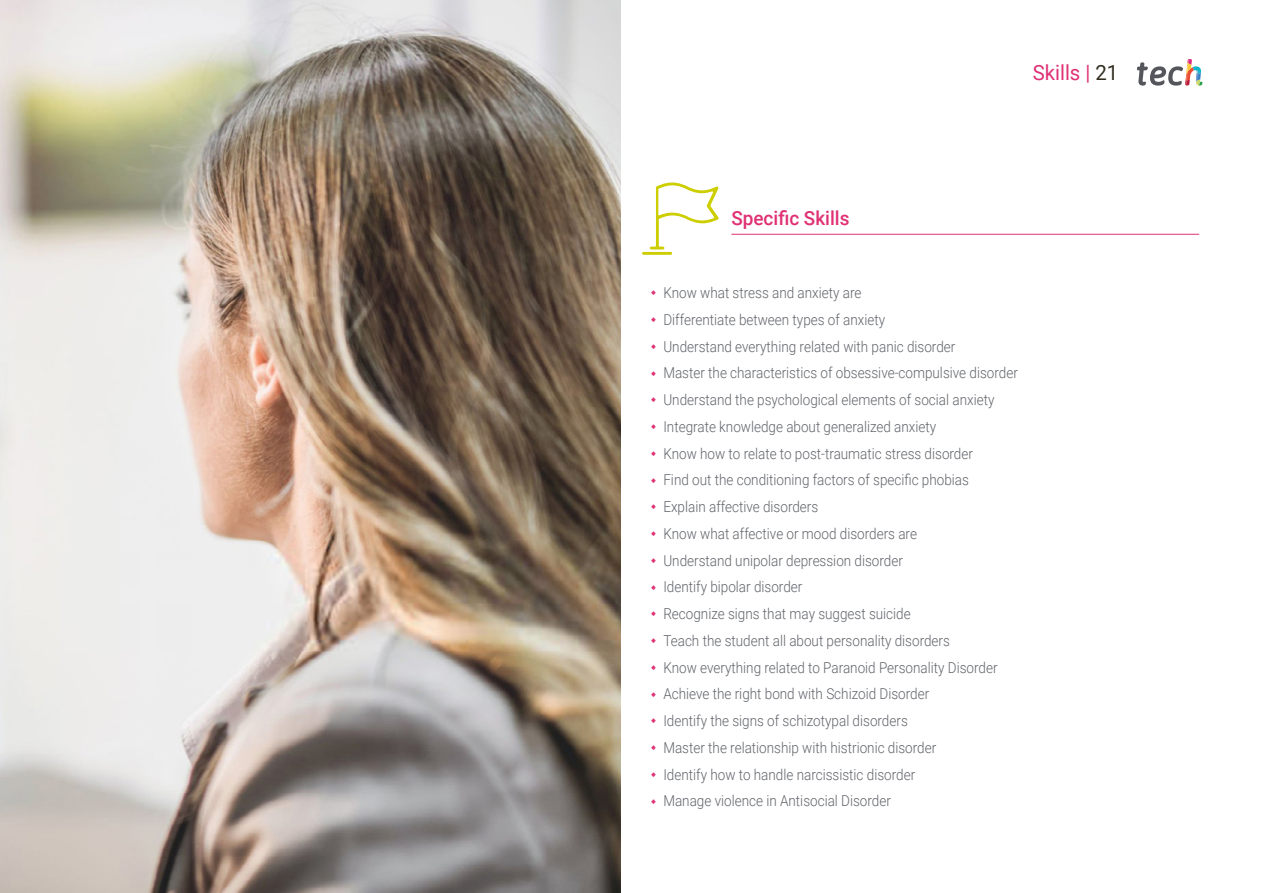
<style>
.page{position:relative;width:1263px;height:893px;background:#fff}
.page>*{position:absolute;margin:0;border:0;box-sizing:border-box;transform-origin:0 0}
.t1{font:21px "Roboto";color:#df3174}
.t2{font:500 19.5px "Roboto";color:#df3174}
.t3{font:300 15px/26.7px "Roboto";color:#61646a;scale:.9 1}
.s1{color:#312e20}
</style>
<div class="page">
<hr style="left:731px;top:234px;width:468px;height:1px;background:#df3174">
<svg style="left:1137px;top:59px;width:65px;height:27px"></svg>
<img style="left:0;top:0;width:621px;height:893px">
<hr style="left:642px;top:252px;width:30px;height:3px;background:#cdce00">
<svg style="left:650px;top:182px;width:69px;height:67px"></svg>
<h1 class="t1" style="left:1033px;top:57px;width:87px">Skills | <span class="s1">21</span></h1>
<h2 class="t2" style="left:731px;top:204px;width:120px">Specific Skills</h2>
<p class="t3" style="left:663px;top:279px;width:395px">Know what stress and anxiety are<br>Differentiate between types of anxiety<br>Understand everything related with panic disorder<br>Master the characteristics of obsessive-compulsive disorder Understand the psychological elements of social anxiety Integrate knowledge about generalized anxiety<br>Know how to relate to post-traumatic stress disorder<br>Find out the conditioning factors of specific phobias<br>Explain affective disorders<br>Know what affective or mood disorders are<br>Understand unipolar depression disorder<br>Identify bipolar disorder<br>Recognize signs that may suggest suicide<br>Teach the student all about personality disorders<br>Know everything related to Paranoid Personality Disorder Achieve the right bond with Schizoid Disorder<br>Identify the signs of schizotypal disorders<br>Master the relationship with histrionic disorder<br>Identify how to handle narcissistic disorder<br>Manage violence in Antisocial Disorder</p>
</div>
